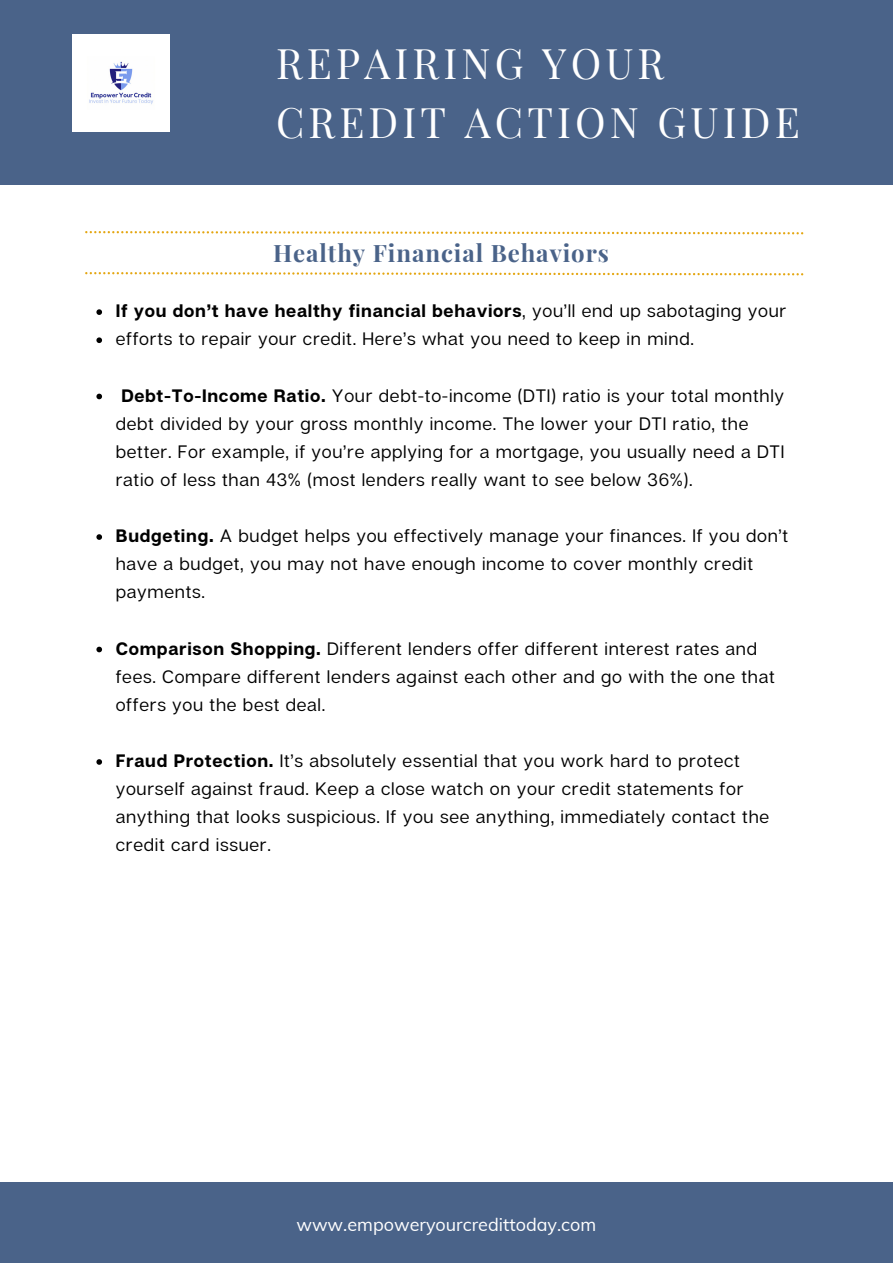
<style>
.page{position:relative;width:893px;height:1264px;background:#fff}
.page>*{position:absolute;margin:0;border:0;box-sizing:border-box;transform-origin:0 0}
.t1{font:41.25px/59.6px "Playfair Display";letter-spacing:.1em;color:#fff}
.t2{font:700 24px "Playfair Display";letter-spacing:.04em;color:#4a6389}
.t3{font:18px/28px "Articulat CF";letter-spacing:.04em;color:#000}
.t4{font:700 18px "Articulat CF";letter-spacing:.04em;color:#000}
.t5{font:18px "Muli";color:#fff}
.s1{font-weight:400}
.s2{font-weight:700}
</style>
<div class="page">
<div style="left:0;top:0;width:892px;height:184px;background:#4a6389"></div>
<div style="left:0;top:1182px;width:892px;height:80px;background:#4a6389"></div>
<svg style="left:85px;top:231px;width:718px;height:3px"></svg>
<svg style="left:85px;top:272px;width:718px;height:3px"></svg>
<svg style="left:96px;top:309px;width:6px;height:6px"></svg>
<svg style="left:96px;top:337px;width:6px;height:6px"></svg>
<svg style="left:96px;top:393px;width:6px;height:6px"></svg>
<svg style="left:96px;top:534px;width:6px;height:6px"></svg>
<svg style="left:96px;top:646px;width:6px;height:6px"></svg>
<svg style="left:96px;top:759px;width:6px;height:5px"></svg>
<img style="left:72px;top:34px;width:97px;height:97px">
<p class="t1" style="left:276px;top:32px;width:525px">REPAIRING YOUR<br>CREDIT ACTION GUIDE</p>
<p class="t2" style="left:273px;top:235px;width:337px">Healthy Financial Behaviors</p>
<p class="t4" style="left:116px;top:299px;width:672px">If you don’t have healthy financial behaviors<span class="s1">, you’ll end up sabotaging your</span></p>
<p class="t3" style="left:116px;top:324px;width:579px">efforts to repair your credit. Here’s what you need to keep in mind.</p>
<p class="t3" style="left:116px;top:380px;width:670px;text-indent:6px"><span class="s2">Debt-To-Income Ratio.</span> Your debt-to-income (DTI) ratio is your total monthly debt divided by your gross monthly income. The lower your DTI ratio, the better. For example, if you’re applying for a mortgage, you usually need a DTI ratio of less than 43% (most lenders really want to see below 36%).</p>
<p class="t3" style="left:116px;top:521px;width:674px"><span class="s2">Budgeting.</span> A budget helps you effectively manage your finances. If you don’t have a budget, you may not have enough income to cover monthly credit payments.</p>
<p class="t3" style="left:116px;top:633px;width:660px"><span class="s2">Comparison Shopping.</span> Different lenders offer different interest rates and fees. Compare different lenders against each other and go with the one that offers you the best deal.</p>
<p class="t3" style="left:116px;top:746px;width:655px"><span class="s2">Fraud Protection.</span> It’s absolutely essential that you work hard to protect yourself against fraud. Keep a close watch on your credit statements for anything that looks suspicious. If you see anything, immediately contact the credit card issuer.</p>
<p class="t5" style="left:296px;top:1212px;width:301px">www.empoweryourcredittoday.com</p>
</div>
